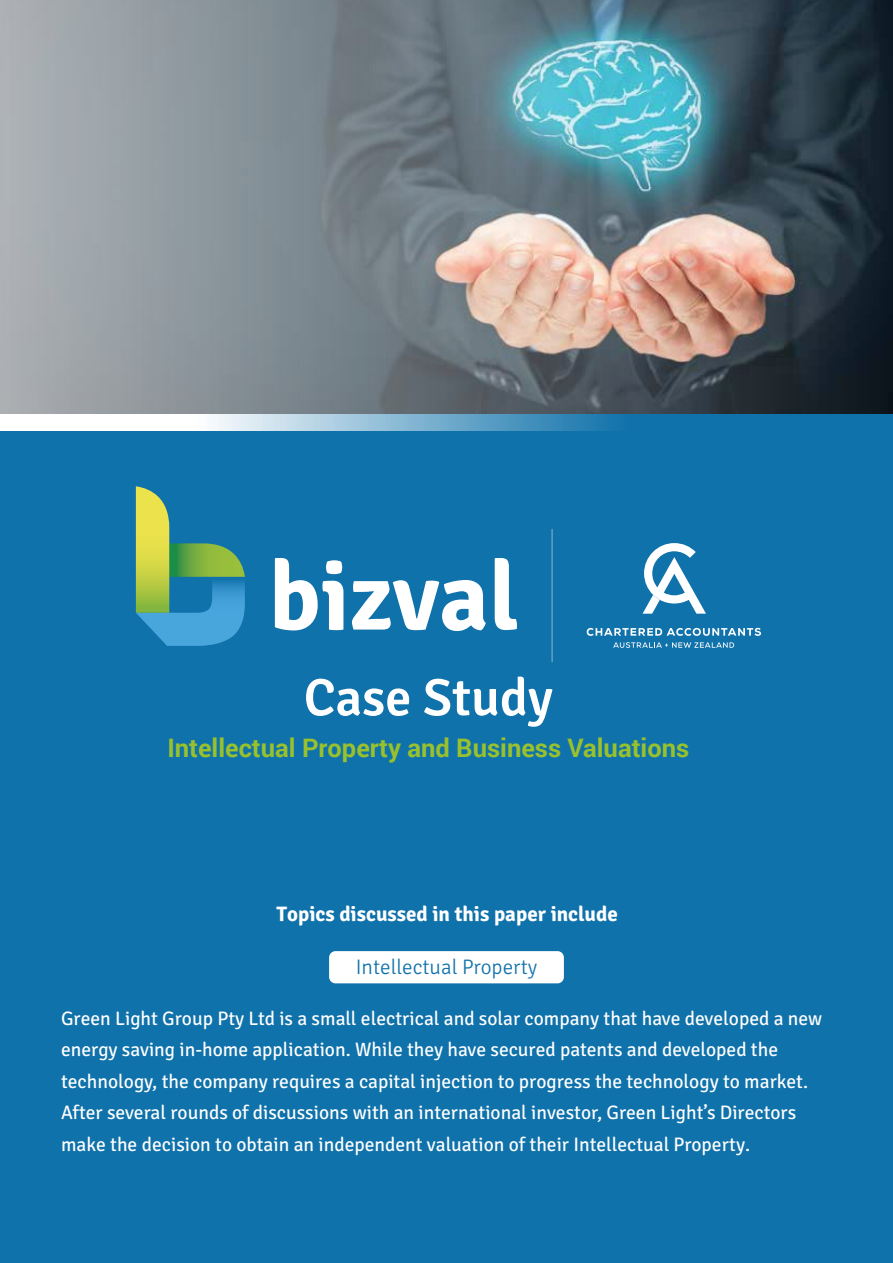
<style>
.page{position:relative;width:893px;height:1263px;background:#fff}
.page>*{position:absolute;margin:0;border:0;box-sizing:border-box;transform-origin:0 0}
.t1{font:600 52.5px "Signika Negative";color:#fff}
.t2{font:700 25.5px "Roboto";color:#98c12d}
.t3{font:700 21px "Signika Negative";color:#fff}
.t4{font:300 21px "Signika Negative";color:#1072aa}
.t5{font:19.5px/31.5px "Signika Negative";color:#fff}
</style>
<div class="page">
<img style="left:0;top:0;width:893px;height:414px">
<div style="left:0;top:414px;width:893px;height:849px;background:#1072aa"></div>
<svg style="left:0;top:414px;width:609px;height:16px;background:#afcfe2"></svg>
<svg style="left:136px;top:486px;width:109px;height:160px"></svg>
<svg style="left:275px;top:558px;width:68px;height:72px"></svg>
<svg style="left:352px;top:580px;width:134px;height:51px"></svg>
<svg style="left:495px;top:558px;width:22px;height:72px"></svg>
<svg style="left:643px;top:543px;width:63px;height:71px"></svg>
<svg style="left:587px;top:628px;width:174px;height:8px"></svg>
<svg style="left:613px;top:642px;width:121px;height:6px"></svg>
<hr style="left:552px;top:529px;width:1px;height:133px;background:#fff">
<div style="left:329px;top:951px;width:235px;height:32px;background:#fff;border-radius:6px"></div>
<h1 class="t1" style="left:304px;top:667px;width:251px">Case Study</h1>
<h2 class="t2" style="left:167px;top:730px;width:523px">Intellectual Property and Business Valuations</h2>
<p class="t3" style="left:276px;top:901px;width:343px">Topics discussed in this paper include</p>
<p class="t4" style="left:356px;top:955px;width:183px">Intellectual Property</p>
<p class="t5" style="left:61px;top:1003px;width:762px">Green Light Group Pty Ltd is a small electrical and solar company that have developed a new energy saving in-home application. While they have secured patents and developed the technology, the company requires a capital injection to progress the technology to market.<br>After several rounds of discussions with an international investor, Green Light’s Directors make the decision to obtain an independent valuation of their Intellectual Property.</p>
</div>
